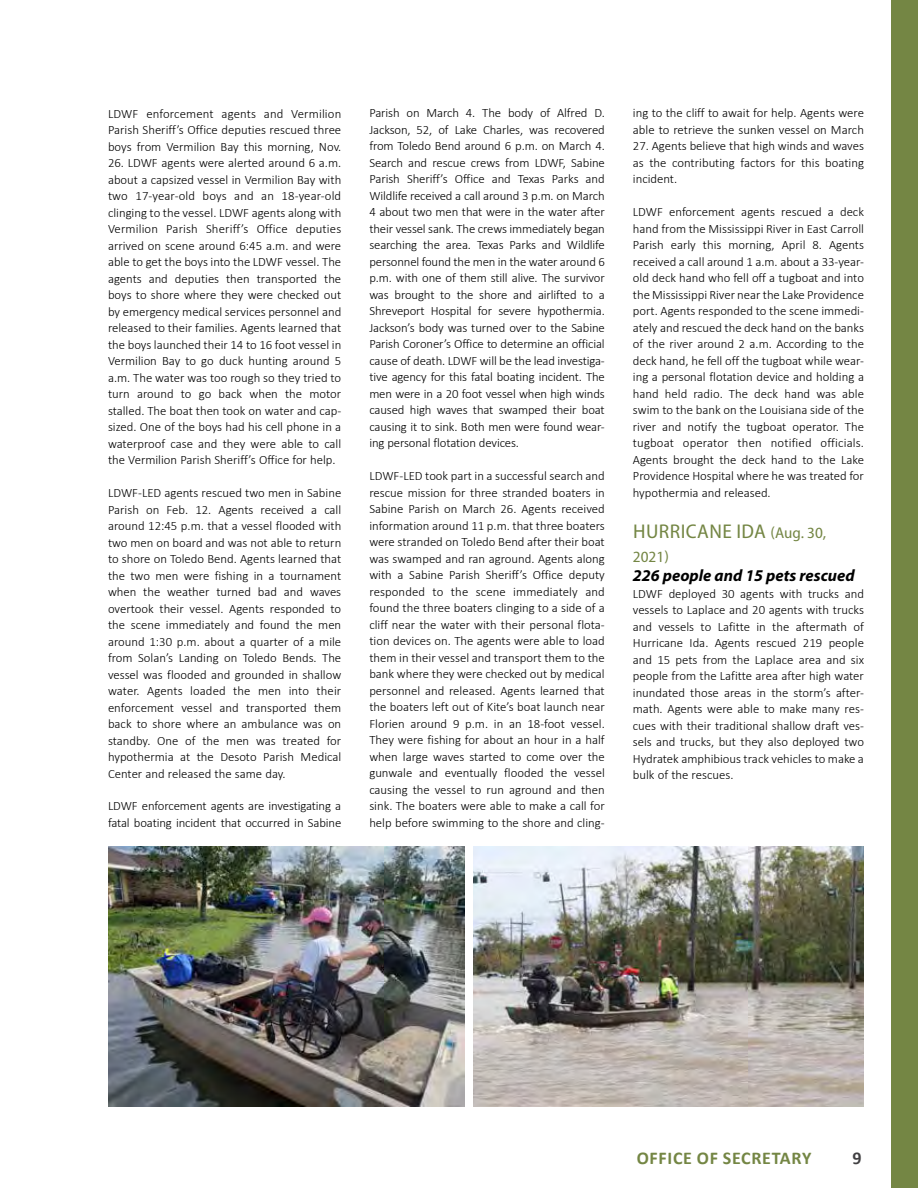
<style>
.page{position:relative;width:918px;height:1188px;background:#fff}
.page>*{position:absolute;margin:0;border:0;box-sizing:border-box;transform-origin:0 0}
.t1{font:semi-condensed 19.95px "Myriad Pro";letter-spacing:.02em;color:#748644;scale:1.05 1}
.t2{font:700 18px "Calibri";letter-spacing:.04em;color:#748644}
.t3{font:700 18px "Calibri";color:#414042}
.t4{font:italic 700 16.5px "Myriad Pro";color:#000}
.t5{font:semi-condensed 15.6px "Myriad Pro";color:#748644;scale:1.05 1}
.t6{font:300 12.75px/16.5px "Calibri";color:#000;text-align:justify}
.s1{font-size:15.6px}
</style>
<div class="page">
<div style="left:891px;top:0;width:27px;height:1188px;background:#748644"></div>
<img style="left:473px;top:847px;width:391px;height:260px">
<img style="left:108px;top:847px;width:356px;height:260px">
<p class="t6" style="left:108px;top:104px;width:235px">LDWF enforcement agents and Vermilion Parish Sheriff’s Office deputies rescued three boys from Vermilion Bay this morning, Nov.</p>
<p class="t6" style="left:108px;top:154px;width:235px">26. LDWF agents were alerted around 6 a.m. about a capsized vessel in Vermilion Bay with two 17-year-old boys and an 18-year-old clinging to the vessel. LDWF agents along with Vermilion Parish Sheriff’s Office deputies arrived on scene around 6:45 a.m. and were able to get the boys into the LDWF vessel. The agents and deputies then transported the boys to shore where they were checked out by emergency medical services personnel and released to their families. Agents learned that the boys launched their 14 to 16 foot vessel in Vermilion Bay to go duck hunting around 5 a.m. The water was too rough so they tried to turn around to go back when the motor stalled. The boat then took on water and cap&shy;sized. One of the boys had his cell phone in a waterproof case and they were able to call the Vermilion Parish Sheriff’s Office for help.</p>
<p class="t6" style="left:108px;top:484px;width:235px">LDWF-LED agents rescued two men in Sabine Parish on Feb. 12. Agents received a call around 12:45 p.m. that a vessel flooded with two men on board and was not able to return to shore on Toledo Bend. Agents learned that the two men were fishing in a tournament when the weather turned bad and waves overtook their vessel. Agents responded to the scene immediately and found the men around 1:30 p.m. about a quarter of a mile from Solan’s Landing on Toledo Bends. The vessel was flooded and grounded in shallow water. Agents loaded the men into their enforcement vessel and transported them back to shore where an ambulance was on standby. One of the men was treated for hypothermia at the Desoto Parish Medical Center and released the same day.</p>
<p class="t6" style="left:108px;top:797px;width:235px">LDWF enforcement agents are investigating a fatal boating incident that occurred in Sabine</p>
<p class="t6" style="left:369px;top:104px;width:237px">Parish on March 4. The body of Alfred D.<br>Jackson, 52, of Lake Charles, was recovered from Toledo Bend around 6 p.m. on March 4.<br>Search and rescue crews from LDWF, Sabine Parish Sheriff’s Office and Texas Parks and Wildlife received a call around 3 p.m. on March 4 about two men that were in the water after their vessel sank. The crews immediately began searching the area. Texas Parks and Wildlife personnel found the men in the water around 6 p.m. with one of them still alive. The survivor was brought to the shore and airlifted to a Shreveport Hospital for severe hypothermia.<br>Jackson’s body was turned over to the Sabine Parish Coroner’s Office to determine an official cause of death. LDWF will be the lead investiga&shy;tive agency for this fatal boating incident. The men were in a 20 foot vessel when high winds caused high waves that swamped their boat causing it to sink. Both men were found wear&shy;ing personal flotation devices.</p>
<p class="t6" style="left:369px;top:467px;width:237px">LDWF-LED took part in a successful search and rescue mission for three stranded boaters in Sabine Parish on March 26. Agents received information around 11 p.m. that three boaters were stranded on Toledo Bend after their boat was swamped and ran aground. Agents along with a Sabine Parish Sheriff’s Office deputy responded to the scene immediately and found the three boaters clinging to a side of a cliff near the water with their personal flota&shy;tion devices on. The agents were able to load them in their vessel and transport them to the bank where they were checked out by medical personnel and released. Agents learned that the boaters left out of Kite’s boat launch near Florien around 9 p.m. in an 18-foot vessel.<br>They were fishing for about an hour in a half when large waves started to come over the gunwale and eventually flooded the vessel causing the vessel to run aground and then sink. The boaters were able to make a call for help before swimming to the shore and cling-</p>
<p class="t6" style="left:633px;top:104px;width:233px">ing to the cliff to await for help. Agents were able to retrieve the sunken vessel on March</p>
<p class="t6" style="left:633px;top:137px;width:233px">27. Agents believe that high winds and waves as the contributing factors for this boating incident.</p>
<p class="t6" style="left:633px;top:203px;width:233px">LDWF enforcement agents rescued a deck hand from the Mississippi River in East Carroll Parish early this morning, April 8. Agents received a call around 1 a.m. about a 33-year&shy;old deck hand who fell off a tugboat and into the Mississippi River near the Lake Providence port. Agents responded to the scene immedi&shy;ately and rescued the deck hand on the banks of the river around 2 a.m. According to the deck hand, he fell off the tugboat while wear&shy;ing a personal flotation device and holding a hand held radio. The deck hand was able swim to the bank on the Louisiana side of the river and notify the tugboat operator. The tugboat operator then notified officials.<br>Agents brought the deck hand to the Lake Providence Hospital where he was treated for hypothermia and released.</p>
<h1 class="t1" style="left:633px;top:520px;width:186px">HURRICANE IDA <span class="s1">(Aug. 30,</span></h1>
<p class="t5" style="left:633px;top:548px;width:36px">2021)</p>
<p class="t4" style="left:633px;top:565px;width:223px">226 people and 15 pets rescued</p>
<p class="t6" style="left:633px;top:585px;width:233px">LDWF deployed 30 agents with trucks and vessels to Laplace and 20 agents with trucks and vessels to Lafitte in the aftermath of Hurricane Ida. Agents rescued 219 people and 15 pets from the Laplace area and six people from the Lafitte area after high water inundated those areas in the storm’s after&shy;math. Agents were able to make many res&shy;cues with their traditional shallow draft ves&shy;sels and trucks, but they also deployed two Hydratek amphibious track vehicles to make a bulk of the rescues.</p>
<h2 class="t2" style="left:637px;top:1146px;width:176px">OFFICE OF SECRETARY</h2>
<h2 class="t3" style="left:852px;top:1146px;width:11px">9</h2>
</div>
